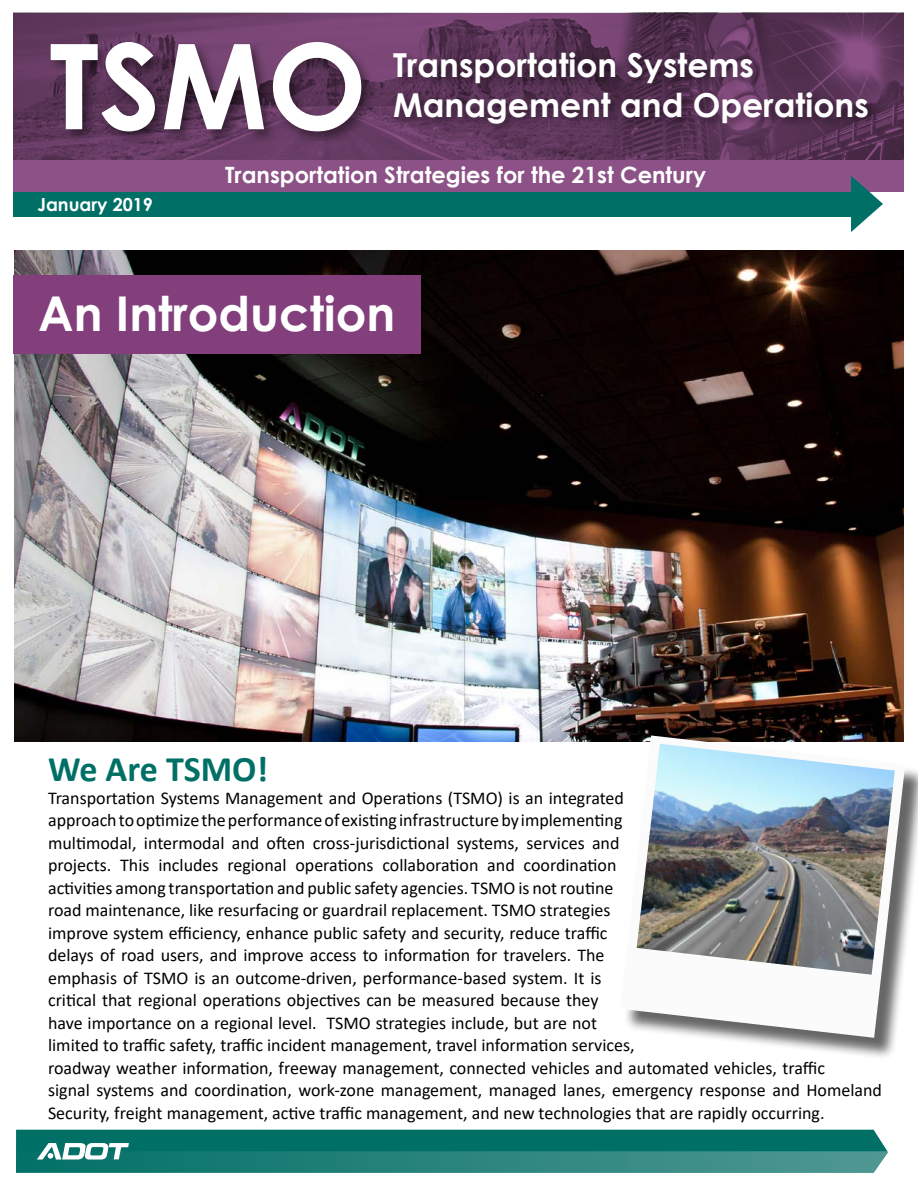
<style>
.page{position:relative;width:918px;height:1188px;background:#fff}
.page>*{position:absolute;margin:0;border:0;box-sizing:border-box;transform-origin:0 0}
.t1{font:700 118.5px "Century Gothic";color:#fff}
.t2{font:700 48px "Century Gothic";color:#fff}
.t3{font:700 36px "Calibri";color:#007066}
.t4{font:700 33px/39.6px "Century Gothic";color:#fff}
.t5{font:700 22.5px "Century Gothic";color:#fff}
.t6{font:18px/22.5px "Calibri";color:#000}
.t7{font:700 18px "Century Gothic";color:#fff}
</style>
<div class="page">
<svg style="left:16px;top:1130px;width:872px;height:43px"></svg>
<div style="left:14px;top:191px;width:841px;height:26px;background:#007066"></div>
<div style="left:14px;top:13px;width:890px;height:178px;background:#8c5186"></div>
<img style="left:14px;top:251px;width:890px;height:491px">
<div style="left:624px;top:739px;width:294px;height:321px;background:#000;opacity:.6"></div>
<svg style="left:620px;top:735px;width:285px;height:303px"></svg>
<img style="left:637px;top:744px;width:258px;height:231px">
<img style="left:14px;top:13px;width:890px;height:147px">
<div style="left:390px;top:49px;width:490px;height:87px;background:#000;opacity:.44"></div>
<svg style="left:851px;top:176px;width:32px;height:56px"></svg>
<div style="left:14px;top:275px;width:407px;height:79px;background:#823f7c"></div>
<div style="left:47px;top:38px;width:328px;height:108px;background:#000;opacity:.44"></div>
<h1 class="t1" style="left:49px;top:-4px;width:319px">TSMO</h1>
<h3 class="t4" style="left:393px;top:44px;width:477px">Transportation Systems<br>Management and Operations</h3>
<p class="t7" style="left:37px;top:190px;width:117px">January 2019</p>
<p class="t5" style="left:225px;top:157px;width:483px">Transportation Strategies for the 21st Century</p>
<h2 class="t2" style="left:38px;top:277px;width:359px">An Introduction</h2>
<h3 class="t3" style="left:48px;top:744px;width:222px">We Are TSMO!</h3>
<p class="t6" style="left:48px;top:786px;width:835px">Transportation Systems Management and Operations (TSMO) is an integrated<br>approach to optimize the performance of existing infrastructure by implementing<br>multimodal, intermodal and often cross-jurisdictional systems, services and<br>projects. This includes regional operations collaboration and coordination<br>activities among transportation and public safety agencies. TSMO is not routine<br>road maintenance, like resurfacing or guardrail replacement. TSMO strategies<br>improve system efficiency, enhance public safety and security, reduce traffic<br>delays of road users, and improve access to information for travelers. The<br>emphasis of TSMO is an outcome-driven, performance-based system. It is<br>critical that regional operations objectives can be measured because they<br>have importance on a regional level. TSMO strategies include, but are not<br>limited to traffic safety, traffic incident management, travel information services,<br>roadway weather information, freeway management, connected vehicles and automated vehicles, traffic<br>signal systems and coordination, work-zone management, managed lanes, emergency response and Homeland Security, freight management, active traffic management, and new technologies that are rapidly occurring.</p>
</div>
